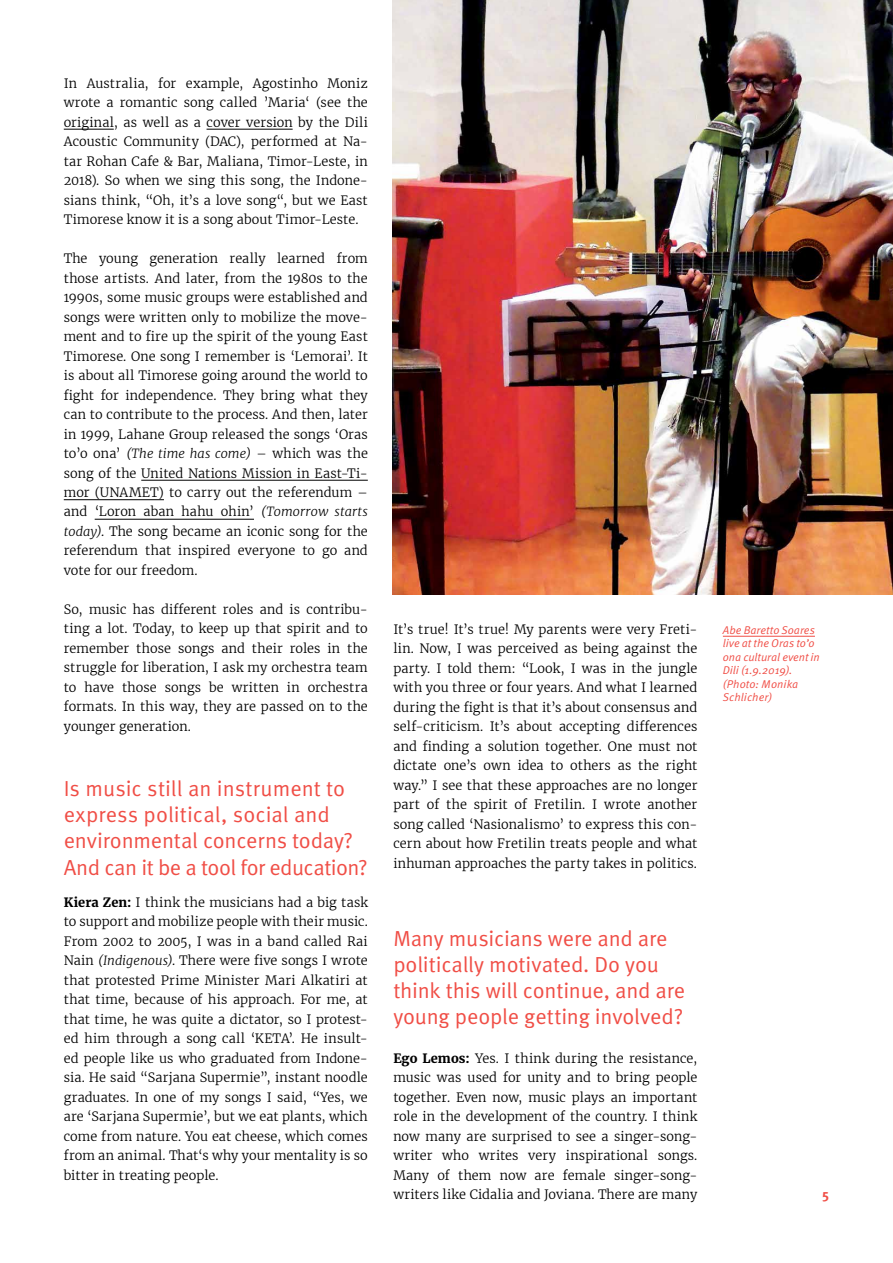
<style>
.page{position:relative;width:893px;height:1263px;background:#fff}
.page>*{position:absolute;margin:0;border:0;box-sizing:border-box;transform-origin:0 0}
.t1{font:21.75px/26.1px "Meta OT";letter-spacing:-.005em;color:#f04e46}
.t2{font:700 13.5px "Meta OT";color:#f04e46}
.t3{font:300 12.75px/19.5px "Merriweather";letter-spacing:.01em;color:#000;text-align:justify}
.t4{font:italic 11.25px/13.5px "Meta OT";color:#f04e46}
.s1{font-style:italic}
.s2{font-weight:700}
</style>
<div class="page">
<hr style="left:64px;top:129px;width:50px;height:1px;background:#000">
<hr style="left:207px;top:129px;width:86px;height:1px;background:#000">
<hr style="left:141px;top:480px;width:227px;height:1px;background:#000">
<hr style="left:64px;top:499px;width:100px;height:1px;background:#000">
<hr style="left:95px;top:519px;width:159px;height:1px;background:#000">
<hr style="left:723px;top:636px;width:92px;height:1px;background:#f04e46">
<img style="left:393px;top:0;width:500px;height:595px">
<p class="t3" style="left:64px;top:72px;width:306px">In Australia, for example, Agostinho Moniz wrote a romantic song called ’Maria‘ (see the original, as well as a cover version by the Dili Acoustic Community (DAC), performed at Na&shy;tar Rohan Cafe &amp; Bar, Maliana, Timor-Leste, in 2018). So when we sing this song, the Indone&shy;sians think, “Oh, it’s a love song“, but we East Timorese know it is a song about Timor-Leste.</p>
<p class="t3" style="left:64px;top:247px;width:306px">The young generation really learned from those artists. And later, from the 1980s to the 1990s, some music groups were established and songs were written only to mobilize the move&shy;ment and to fire up the spirit of the young East Timorese. One song I remember is ‘Lemorai’. It is about all Timorese going around the world to fight for independence. They bring what they can to contribute to the process. And then, later in 1999, Lahane Group released the songs ‘Oras to’o ona’ <span class="s1">(The time has come)</span> – which was the song of the United Nations Mission in East-Ti&shy;mor (UNAMET) to carry out the referendum – and ‘Loron aban hahu ohin’ <span class="s1">(Tomorrow starts today)</span>. The song became an iconic song for the referendum that inspired everyone to go and vote for our freedom.</p>
<p class="t3" style="left:64px;top:598px;width:306px;text-align:left">So, music has different roles and is contribu&shy;ting a lot. Today, to keep up that spirit and to remember those songs and their roles in the struggle for liberation, I ask my orchestra team to have those songs be written in orchestra formats. In this way, they are passed on to the younger generation.</p>
<h1 class="t1" style="left:64px;top:776px;width:305px">Is music still an instrument to express political, social and environmental concerns today?<br>And can it be a tool for education?</h1>
<p class="t3" style="left:64px;top:891px;width:306px"><span class="s2">Kiera Zen:</span> I think the musicians had a big task to support and mobilize people with their music.<br>From 2002 to 2005, I was in a band called Rai Nain <span class="s1">(Indigenous)</span>. There were five songs I wrote that protested Prime Minister Mari Alkatiri at that time, because of his approach. For me, at that time, he was quite a dictator, so I protest&shy;ed him through a song call ‘KETA’. He insult&shy;ed people like us who graduated from Indone&shy;sia. He said “Sarjana Supermie”, instant noodle graduates. In one of my songs I said, “Yes, we are ‘Sarjana Supermie’, but we eat plants, which come from nature. You eat cheese, which comes from an animal. That‘s why your mentality is so bitter in treating people.</p>
<p class="t3" style="left:393px;top:618px;width:306px">It’s true! It’s true! My parents were very Freti&shy;lin. Now, I was perceived as being against the party. I told them: “Look, I was in the jungle with you three or four years. And what I learned during the fight is that it’s about consensus and self-criticism. It’s about accepting differences and finding a solution together. One must not dictate one’s own idea to others as the right way.” I see that these approaches are no longer part of the spirit of Fretilin. I wrote another song called ‘Nasionalismo’ to express this con&shy;cern about how Fretilin treats people and what inhuman approaches the party takes in politics.</p>
<h1 class="t1" style="left:393px;top:925px;width:293px">Many musicians were and are politically motivated. Do you think this will continue, and are young people getting involved?</h1>
<p class="t3" style="left:393px;top:1047px;width:306px"><span class="s2">Ego Lemos:</span> Yes. I think during the resistance, music was used for unity and to bring people together. Even now, music plays an important role in the development of the country. I think now many are surprised to see a singer-song&shy;writer who writes very inspirational songs.<br>Many of them now are female singer-song&shy;writers like Cidalia and Joviana. There are many</p>
<p class="t4" style="left:723px;top:623px;width:98px">Abe Baretto Soares live at the Oras to’o ona cultural event in<br>Dili (1.9.2019). (Photo: Monika<br>Schlicher)</p>
<p class="t2" style="left:822px;top:1185px;width:9px">5</p>
</div>
